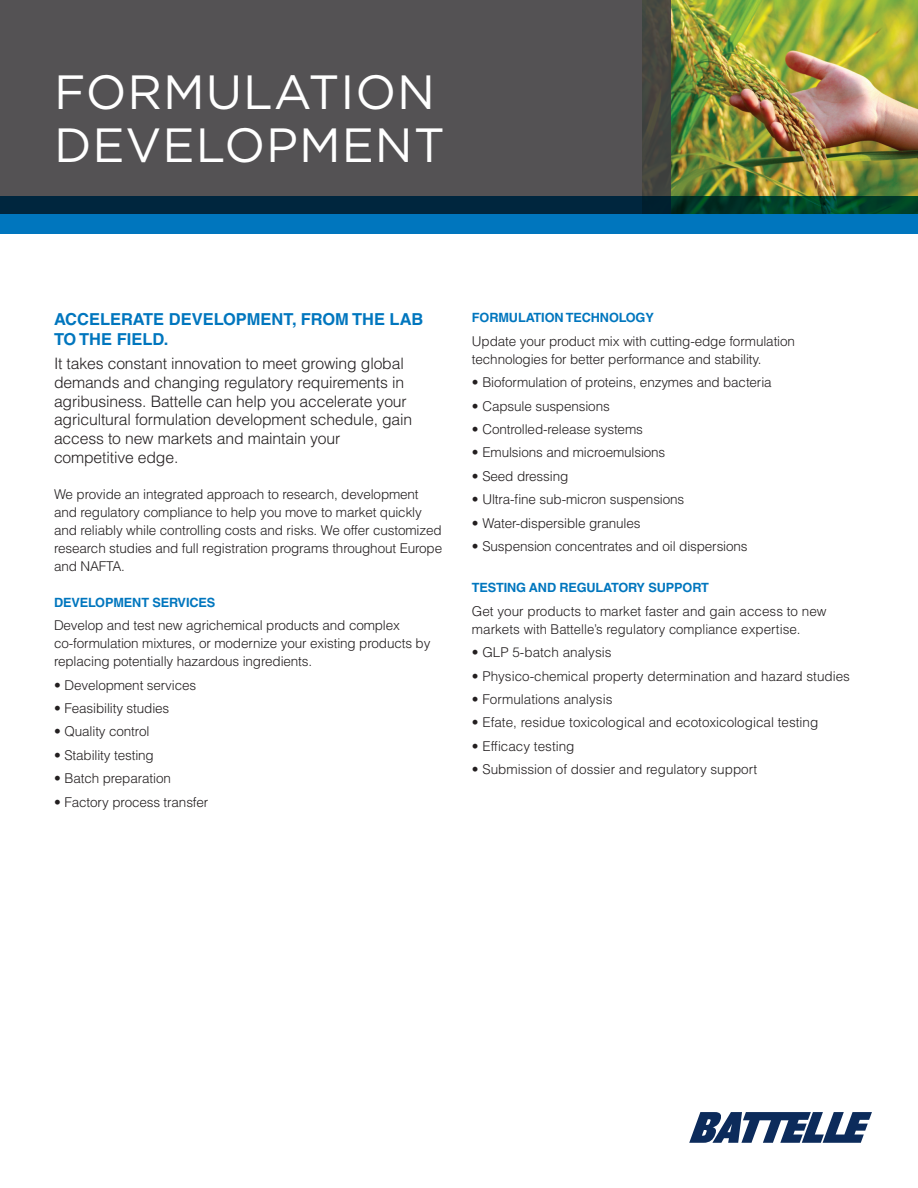
<style>
.page{position:relative;width:918px;height:1188px;background:#fff}
.page>*{position:absolute;margin:0;border:0;box-sizing:border-box;transform-origin:0 0}
.t1{font:48px "Gotham";letter-spacing:.02em;color:#fff}
.t2{font:700 16.5px/20.2px "Helvetica LT Std";color:#0076be}
.t3{font:300 15.75px "Helvetica LT Std";letter-spacing:-.01em;color:#231f20}
.t4{font:300 13.5px/18px "Helvetica LT Std";letter-spacing:-.01em;color:#231f20}
.t5{font:700 12.75px "Helvetica LT Std";letter-spacing:-.01em;color:#0076be}
</style>
<div class="page">
<img style="left:671px;top:0;width:247px;height:196px">
<div style="left:0;top:0;width:671px;height:214px;background:#545254"></div>
<svg style="left:0;top:196px;width:918px;height:38px;background:#00537e"></svg>
<svg style="left:689px;top:1112px;width:183px;height:31px"></svg>
<p class="t1" style="left:54px;top:61px;width:383px">FORMULATION</p>
<p class="t1" style="left:54px;top:114px;width:392px">DEVELOPMENT</p>
<p class="t2" style="left:54px;top:308px;width:371px">ACCELERATE DEVELOPMENT, FROM THE LAB<br>TO THE FIELD.</p>
<p class="t3" style="left:54px;top:354px;width:351px">It takes constant innovation to meet growing global</p>
<p class="t3" style="left:54px;top:372px;width:352px">demands and changing regulatory requirements in</p>
<p class="t3" style="left:54px;top:391px;width:354px">agribusiness. Battelle can help you accelerate your</p>
<p class="t3" style="left:54px;top:410px;width:360px">agricultural formulation development schedule, gain</p>
<p class="t3" style="left:54px;top:429px;width:288px">access to new markets and maintain your</p>
<p class="t3" style="left:54px;top:447px;width:126px">competitive edge.</p>
<p class="t4" style="left:54px;top:485px;width:390px">We provide an integrated approach to research, development and regulatory compliance to help you move to market quickly and reliably while controlling costs and risks. We offer customized research studies and full registration programs throughout Europe</p>
<p class="t4" style="left:54px;top:557px;width:73px">and NAFTA.</p>
<p class="t5" style="left:54px;top:595px;width:163px">DEVELOPMENT SERVICES</p>
<p class="t4" style="left:54px;top:616px;width:378px">Develop and test new agrichemical products and complex co-formulation mixtures, or modernize your existing products by replacing potentially hazardous ingredients.</p>
<p class="t4" style="left:54px;top:676px;width:144px">• Development services</p>
<p class="t4" style="left:54px;top:699px;width:117px">• Feasibility studies</p>
<p class="t4" style="left:54px;top:722px;width:97px">• Quality control</p>
<p class="t4" style="left:54px;top:746px;width:101px">• Stability testing</p>
<p class="t4" style="left:54px;top:769px;width:118px">• Batch preparation</p>
<p class="t4" style="left:54px;top:793px;width:156px">• Factory process transfer</p>
<p class="t5" style="left:472px;top:310px;width:183px">FORMULATION TECHNOLOGY</p>
<p class="t4" style="left:472px;top:332px;width:325px">Update your product mix with cutting-edge formulation</p>
<p class="t4" style="left:472px;top:350px;width:291px">technologies for better performance and stability.</p>
<p class="t4" style="left:472px;top:373px;width:301px">• Bioformulation of proteins, enzymes and bacteria</p>
<p class="t4" style="left:472px;top:397px;width:139px">• Capsule suspensions</p>
<p class="t4" style="left:472px;top:420px;width:172px">• Controlled-release systems</p>
<p class="t4" style="left:472px;top:444px;width:195px">• Emulsions and microemulsions</p>
<p class="t4" style="left:472px;top:467px;width:98px">• Seed dressing</p>
<p class="t4" style="left:472px;top:490px;width:214px">• Ultra-fine sub-micron suspensions</p>
<p class="t4" style="left:472px;top:514px;width:170px">• Water-dispersible granules</p>
<p class="t4" style="left:472px;top:537px;width:277px">• Suspension concentrates and oil dispersions</p>
<p class="t5" style="left:472px;top:580px;width:239px">TESTING AND REGULATORY SUPPORT</p>
<p class="t4" style="left:472px;top:602px;width:356px">Get your products to market faster and gain access to new markets with Battelle’s regulatory compliance expertise.</p>
<p class="t4" style="left:472px;top:643px;width:141px">• GLP 5-batch analysis</p>
<p class="t4" style="left:472px;top:667px;width:380px">• Physico-chemical property determination and hazard studies</p>
<p class="t4" style="left:472px;top:690px;width:142px">• Formulations analysis</p>
<p class="t4" style="left:472px;top:714px;width:348px">• Efate, residue toxicological and ecotoxicological testing</p>
<p class="t4" style="left:472px;top:737px;width:104px">• Efficacy testing</p>
<p class="t4" style="left:472px;top:760px;width:287px">• Submission of dossier and regulatory support</p>
</div>
